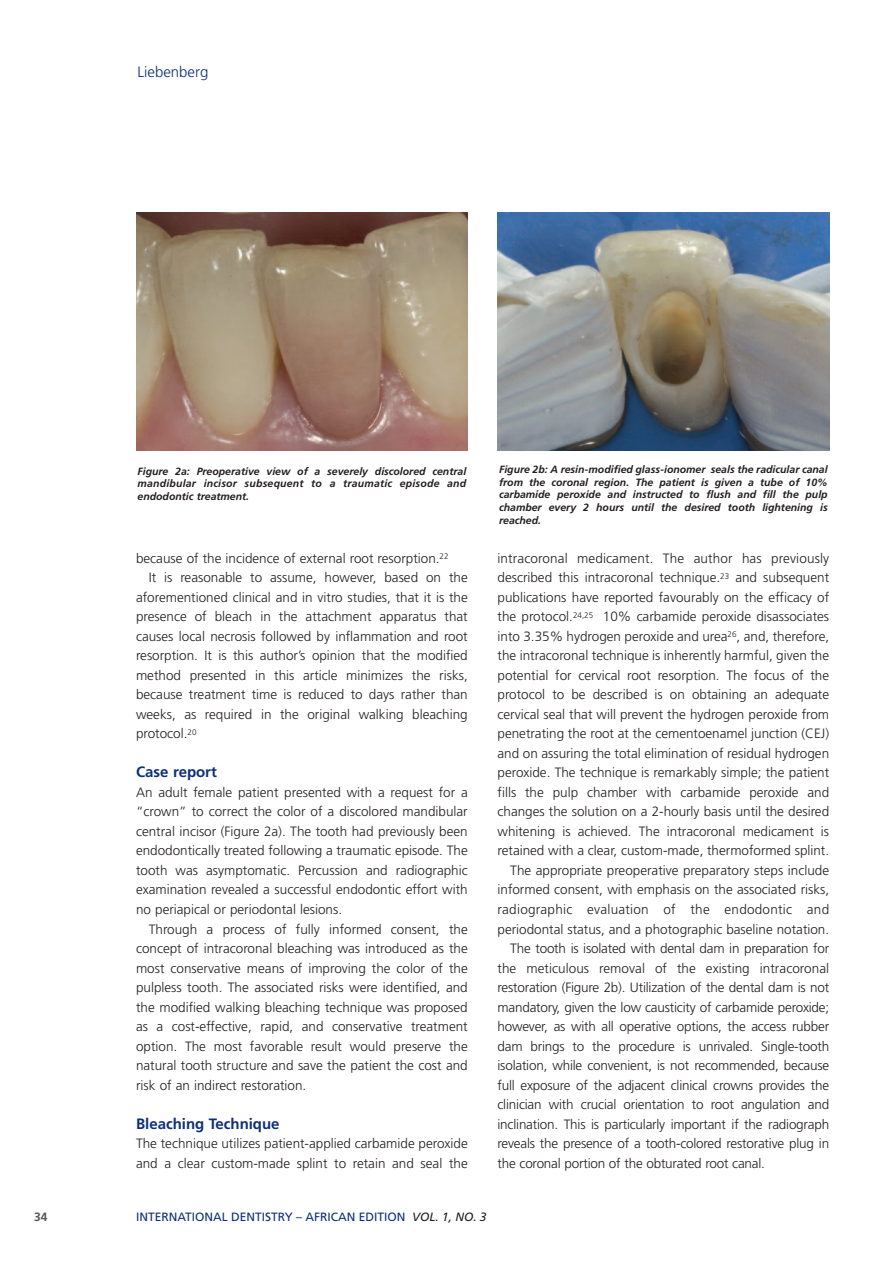
<style>
.page{position:relative;width:893px;height:1263px;background:#fff}
.page>*{position:absolute;margin:0;border:0;box-sizing:border-box;transform-origin:0 0}
.t1{font:700 15px "Frutiger";color:#0d3079}
.t2{font:300 15px "Frutiger";color:#0d3079}
.t3{font:300 13.5px/19.5px "Frutiger";color:#231f20;text-align:justify}
.t4{font:300 13.5px "Frutiger";letter-spacing:.02em;color:#231f20}
.t5{font:12px "Frutiger";color:#0d3079}
.t6{font:700 12px "Frutiger";color:#57585a}
.t7{font:italic 700 10.5px/12.6px "Frutiger";color:#231f20;text-align:justify}
.s1{font-style:italic;color:#231f20}
</style>
<div class="page">
<img style="left:136px;top:213px;width:332px;height:238px">
<img style="left:498px;top:213px;width:331px;height:238px">
<p class="t2" style="left:138px;top:65px;width:72px">Liebenberg</p>
<p class="t7" style="left:138px;top:466px;width:330px">Figure 2a: Preoperative view of a severely discolored central mandibular incisor subsequent to a traumatic episode and endodontic treatment.</p>
<p class="t7" style="left:499px;top:464px;width:330px">Figure 2b: A resin-modified glass-ionomer seals the radicular canal from the coronal region. The patient is given a tube of 10% carbamide peroxide and instructed to flush and fill the pulp chamber every 2 hours until the desired tooth lightening is reached.</p>
<p class="t3" style="left:136px;top:549px;width:314px">because of the incidence of external root resorption.<sup>22</sup></p>
<p class="t3" style="left:149px;top:569px;width:320px">It is reasonable to assume, however, based on the</p>
<p class="t3" style="left:136px;top:588px;width:333px">aforementioned clinical and in vitro studies, that it is the</p>
<p class="t3" style="left:136px;top:608px;width:333px">presence of bleach in the attachment apparatus that</p>
<p class="t3" style="left:136px;top:627px;width:333px">causes local necrosis followed by inflammation and root</p>
<p class="t3" style="left:136px;top:647px;width:333px">resorption. It is this author’s opinion that the modified</p>
<p class="t3" style="left:136px;top:666px;width:333px">method presented in this article minimizes the risks,</p>
<p class="t3" style="left:136px;top:686px;width:333px">because treatment time is reduced to days rather than</p>
<p class="t3" style="left:136px;top:705px;width:333px">weeks, as required in the original walking bleaching</p>
<p class="t3" style="left:136px;top:725px;width:62px">protocol.<sup>20</sup></p>
<p class="t1" style="left:136px;top:766px;width:82px">Case report</p>
<p class="t3" style="left:136px;top:783px;width:333px">An adult female patient presented with a request for a “crown” to correct the color of a discolored mandibular central incisor (Figure 2a). The tooth had previously been endodontically treated following a traumatic episode. The tooth was asymptomatic. Percussion and radiographic examination revealed a successful endodontic effort with no periapical or periodontal lesions.</p>
<p class="t3" style="left:136px;top:920px;width:333px;text-indent:13px">Through a process of fully informed consent, the concept of intracoronal bleaching was introduced as the most conservative means of improving the color of the pulpless tooth. The associated risks were identified, and the modified walking bleaching technique was proposed as a cost-effective, rapid, and conservative treatment option. The most favorable result would preserve the natural tooth structure and save the patient the cost and risk of an indirect restoration.</p>
<p class="t1" style="left:136px;top:1117px;width:145px">Bleaching Technique</p>
<p class="t3" style="left:136px;top:1134px;width:333px">The technique utilizes patient-applied carbamide peroxide and a clear custom-made splint to retain and seal the</p>
<p class="t3" style="left:497px;top:549px;width:333px">intracoronal medicament. The author has previously</p>
<p class="t3" style="left:497px;top:569px;width:333px">described this intracoronal technique.<sup>23</sup> and subsequent</p>
<p class="t3" style="left:497px;top:588px;width:333px">publications have reported favourably on the efficacy of</p>
<p class="t3" style="left:497px;top:608px;width:333px">the protocol.<sup>24,25</sup> 10% carbamide peroxide disassociates</p>
<p class="t3" style="left:497px;top:627px;width:333px">into 3.35% hydrogen peroxide and urea<sup>26</sup>, and, therefore,</p>
<p class="t3" style="left:497px;top:647px;width:333px">the intracoronal technique is inherently harmful, given the</p>
<p class="t3" style="left:497px;top:666px;width:333px">potential for cervical root resorption. The focus of the</p>
<p class="t3" style="left:497px;top:686px;width:333px">protocol to be described is on obtaining an adequate</p>
<p class="t3" style="left:497px;top:705px;width:333px">cervical seal that will prevent the hydrogen peroxide from</p>
<p class="t3" style="left:497px;top:725px;width:333px">penetrating the root at the cementoenamel junction (CEJ)</p>
<p class="t3" style="left:497px;top:744px;width:333px">and on assuring the total elimination of residual hydrogen</p>
<p class="t3" style="left:497px;top:764px;width:333px">peroxide. The technique is remarkably simple; the patient</p>
<p class="t3" style="left:497px;top:783px;width:333px">fills the pulp chamber with carbamide peroxide and</p>
<p class="t3" style="left:497px;top:803px;width:333px">changes the solution on a 2-hourly basis until the desired</p>
<p class="t3" style="left:497px;top:822px;width:333px">whitening is achieved. The intracoronal medicament is</p>
<p class="t3" style="left:497px;top:842px;width:333px">retained with a clear, custom-made, thermoformed splint.</p>
<p class="t3" style="left:510px;top:861px;width:320px">The appropriate preoperative preparatory steps include</p>
<p class="t3" style="left:497px;top:881px;width:333px">informed consent, with emphasis on the associated risks,</p>
<p class="t4" style="left:497px;top:904px;width:333px">radiographic evaluation of the endodontic and</p>
<p class="t3" style="left:497px;top:920px;width:333px">periodontal status, and a photographic baseline notation.</p>
<p class="t3" style="left:510px;top:939px;width:320px">The tooth is isolated with dental dam in preparation for</p>
<p class="t3" style="left:497px;top:959px;width:333px">the meticulous removal of the existing intracoronal</p>
<p class="t3" style="left:497px;top:978px;width:333px">restoration (Figure 2b). Utilization of the dental dam is not</p>
<p class="t3" style="left:497px;top:998px;width:333px">mandatory, given the low causticity of carbamide peroxide;</p>
<p class="t3" style="left:497px;top:1017px;width:333px">however, as with all operative options, the access rubber</p>
<p class="t3" style="left:497px;top:1037px;width:333px">dam brings to the procedure is unrivaled. Single-tooth</p>
<p class="t3" style="left:497px;top:1056px;width:333px">isolation, while convenient, is not recommended, because</p>
<p class="t3" style="left:497px;top:1076px;width:333px">full exposure of the adjacent clinical crowns provides the</p>
<p class="t3" style="left:497px;top:1095px;width:333px">clinician with crucial orientation to root angulation and</p>
<p class="t3" style="left:497px;top:1115px;width:333px">inclination. This is particularly important if the radiograph</p>
<p class="t3" style="left:497px;top:1134px;width:333px">reveals the presence of a tooth-colored restorative plug in</p>
<p class="t3" style="left:497px;top:1154px;width:269px">the coronal portion of the obturated root canal.</p>
<p class="t6" style="left:34px;top:1212px;width:15px">34</p>
<p class="t5" style="left:136px;top:1212px;width:352px">INTERNATIONAL DENTISTRY – AFRICAN EDITION <span class="s1">VOL. 1, NO. 3</span></p>
</div>
